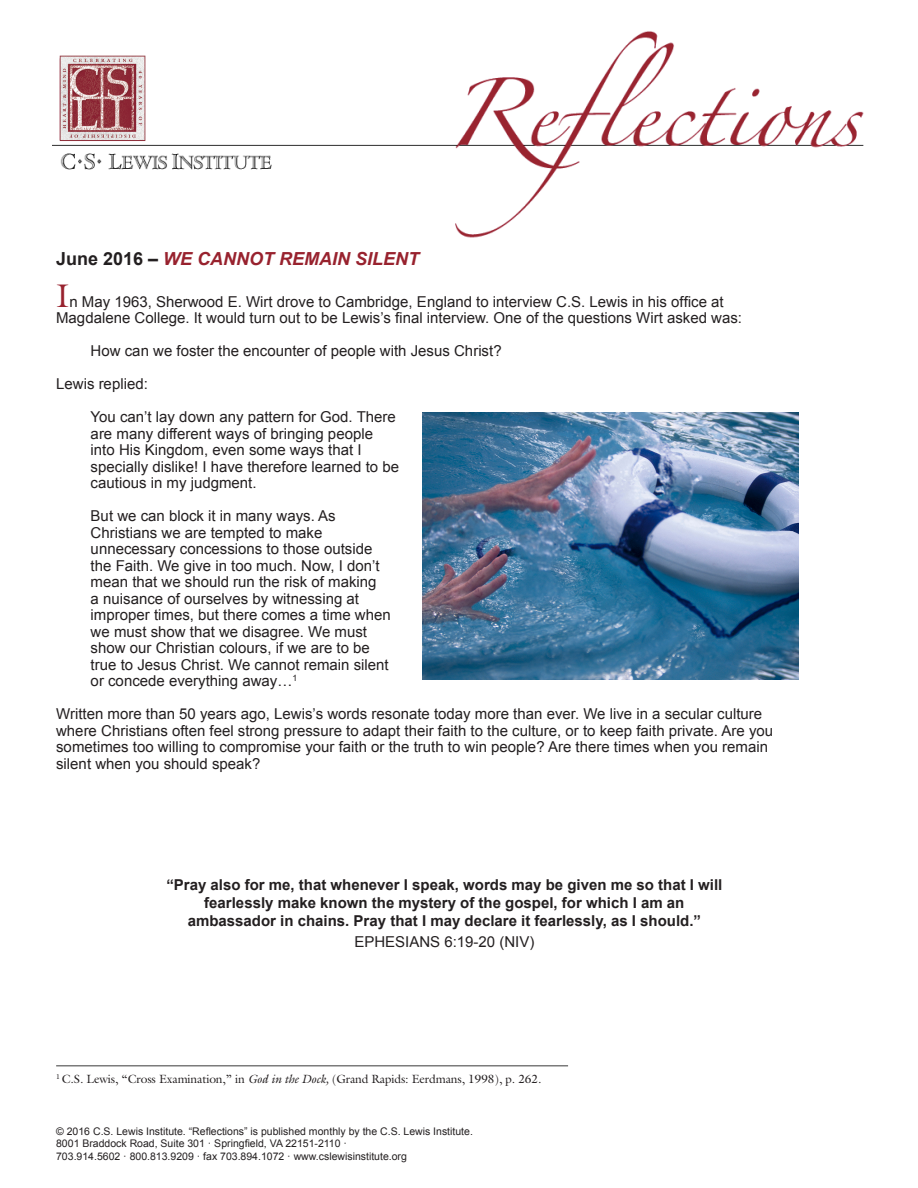
<style>
.page{position:relative;width:918px;height:1188px;background:#fff}
.page>*{position:absolute;margin:0;border:0;box-sizing:border-box;transform-origin:0 0}
.t1{font:italic 700 18px "Arial";color:#98222e}
.t2{font:15px/16.5px "Arial";color:#231f20}
.t3{font:700 15px "Arial";color:#231f20}
.t4{font:12px "Galliard";letter-spacing:-.01em;color:#231f20}
.t5{font:10.5px "Arial";color:#231f20}
.s1{font-style:normal;color:#231f20}
.s2{font-family:"Galliard";font-size:33px;color:#98222e}
.s3{font-style:italic}
</style>
<div class="page">
<img style="left:52px;top:31px;width:811px;height:207px">
<img style="left:422px;top:413px;width:376px;height:266px">
<hr style="left:56px;top:1065px;width:512px;height:1px;background:#383839">
<img style="left:56px;top:51px;width:94px;height:92px">
<p class="t1" style="left:56px;top:247px;width:365px"><span class="s1">June 2016 –</span> WE CANNOT REMAIN SILENT</p>
<p class="t2" style="left:56px;top:293px;width:687px"><span class="s2">I</span>n May 1963, Sherwood E. Wirt drove to Cambridge, England to interview C.S. Lewis in his office at<br>Magdalene College. It would turn out to be Lewis’s final interview. One of the questions Wirt asked was:</p>
<p class="t2" style="left:91px;top:343px;width:413px">How can we foster the encounter of people with Jesus Christ?</p>
<p class="t2" style="left:56px;top:376px;width:93px">Lewis replied:</p>
<p class="t2" style="left:91px;top:409px;width:310px">You can’t lay down any pattern for God. There are many different ways of bringing people into His Kingdom, even some ways that I specially dislike! I have therefore learned to be cautious in my judgment.</p>
<p class="t2" style="left:91px;top:508px;width:302px">But we can block it in many ways. As Christians we are tempted to make unnecessary concessions to those outside the Faith. We give in too much. Now, I don’t mean that we should run the risk of making<br>a nuisance of ourselves by witnessing at improper times, but there comes a time when we must show that we disagree. We must show our Christian colours, if we are to be true to Jesus Christ. We cannot remain silent or concede everything away…<sup>1</sup></p>
<p class="t2" style="left:56px;top:706px;width:719px">Written more than 50 years ago, Lewis’s words resonate today more than ever. We live in a secular culture where Christians often feel strong pressure to adapt their faith to the culture, or to keep faith private. Are you sometimes too willing to compromise your faith or the truth to win people? Are there times when you remain silent when you should speak?</p>
<p class="t3" style="left:166px;top:875px;width:558px">“Pray also for me, that whenever I speak, words may be given me so that I will</p>
<p class="t3" style="left:204px;top:893px;width:482px">fearlessly make known the mystery of the gospel, for which I am an</p>
<p class="t3" style="left:188px;top:911px;width:515px">ambassador in chains. Pray that I may declare it fearlessly, as I should.”</p>
<p class="t2" style="left:354px;top:934px;width:182px">EPHESIANS 6:19-20 (NIV)</p>
<p class="t4" style="left:56px;top:1071px;width:487px"><sup>1</sup> C.S. Lewis, “Cross Examination,” in <span class="s3">God in the Dock,</span> (Grand Rapids: Eerdmans, 1998), p. 262.</p>
<p class="t5" style="left:56px;top:1124px;width:418px">© 2016 C.S. Lewis Institute. “Reflections” is published monthly by the C.S. Lewis Institute.</p>
<p class="t5" style="left:56px;top:1137px;width:292px">8001 Braddock Road, Suite 301 · Springfield, VA 22151-2110 ·</p>
<p class="t5" style="left:56px;top:1149px;width:352px">703.914.5602 · 800.813.9209 · fax 703.894.1072 · www.cslewisinstitute.org</p>
</div>
